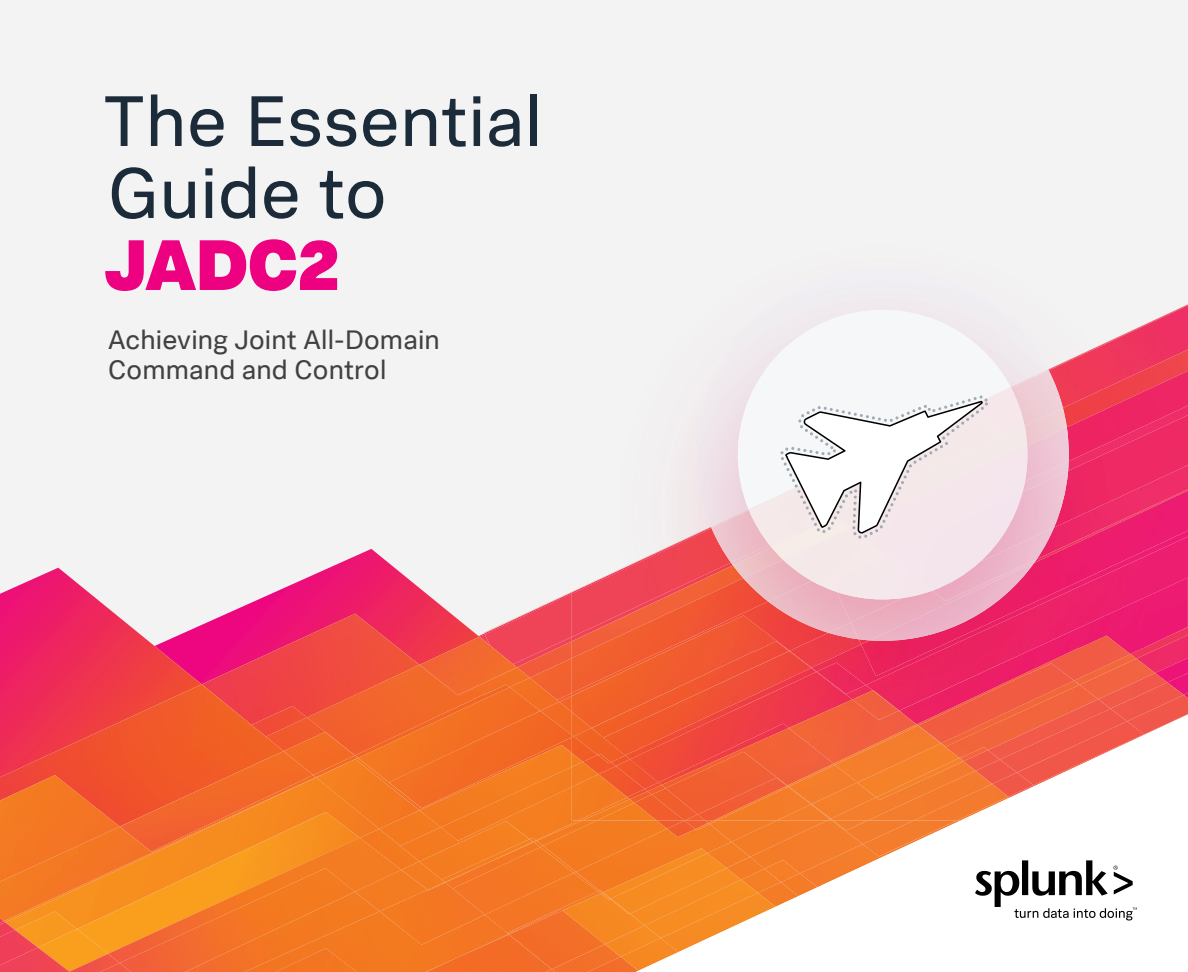
<style>
.page{position:relative;width:1188px;height:972px;background:#f3f3f3}
.page>*{position:absolute;margin:0;border:0;box-sizing:border-box;transform-origin:0 0}
.t1{font:72px/72px "Splunk Data Sans";letter-spacing:.005em;color:#1c2b39}
.t2{font:900 72px "Splunk Data Sans";letter-spacing:-.015em;color:#ed0181}
.t3{font:27px/30px "Splunk Data Sans";letter-spacing:.005em;color:#414042}
</style>
<div class="page">
<img style="left:490px;top:594px;width:82px;height:43px">
<img style="left:517px;top:637px;width:55px;height:4px">
<img style="left:490px;top:637px;width:27px;height:28px">
<img style="left:517px;top:641px;width:55px;height:24px">
<img style="left:490px;top:665px;width:40px;height:20px">
<svg style="left:0;top:549px;width:490px;height:226px"></svg>
<img style="left:313px;top:755px;width:42px;height:20px">
<img style="left:0;top:775px;width:316px;height:95px">
<img style="left:530px;top:658px;width:42px;height:38px">
<img style="left:509px;top:678px;width:50px;height:24px">
<img style="left:559px;top:696px;width:13px;height:6px">
<img style="left:540px;top:702px;width:32px;height:9px">
<img style="left:316px;top:759px;width:39px;height:18px">
<img style="left:5px;top:777px;width:374px;height:93px">
<div style="left:358px;top:687px;width:182px;height:50px;background:#f26a29"></div>
<img style="left:389px;top:711px;width:183px;height:26px">
<img style="left:355px;top:737px;width:217px;height:73px">
<img style="left:77px;top:812px;width:283px;height:58px">
<img style="left:555px;top:969px;width:33px;height:3px">
<img style="left:588px;top:957px;width:48px;height:15px">
<img style="left:552px;top:934px;width:53px;height:35px">
<div style="left:509px;top:934px;width:43px;height:38px;background:#f36b27"></div>
<img style="left:419px;top:861px;width:26px;height:21px">
<img style="left:379px;top:810px;width:21px;height:19px">
<img style="left:400px;top:787px;width:130px;height:74px">
<img style="left:360px;top:829px;width:59px;height:41px">
<img style="left:420px;top:745px;width:152px;height:82px">
<img style="left:441px;top:767px;width:131px;height:74px">
<img style="left:0;top:870px;width:427px;height:102px">
<img style="left:120px;top:963px;width:124px;height:9px">
<img style="left:108px;top:838px;width:293px;height:125px">
<img style="left:536px;top:821px;width:1px;height:17px">
<img style="left:427px;top:882px;width:18px;height:1px">
<img style="left:509px;top:891px;width:89px;height:42px">
<img style="left:244px;top:911px;width:265px;height:61px">
<div style="left:485px;top:873px;width:89px;height:42px;background:#f47724"></div>
<img style="left:445px;top:842px;width:95px;height:47px">
<div style="left:380px;top:883px;width:105px;height:62px;background:#f47722"></div>
<img style="left:574px;top:872px;width:25px;height:19px">
<div style="left:576px;top:821px;width:60px;height:51px;background:#f47b20"></div>
<img style="left:540px;top:846px;width:36px;height:27px">
<img style="left:537px;top:821px;width:60px;height:25px">
<svg style="left:530px;top:838px;width:13px;height:9px"></svg>
<img style="left:425px;top:958px;width:33px;height:14px">
<img style="left:605px;top:944px;width:16px;height:13px">
<img style="left:621px;top:944px;width:15px;height:27px">
<img style="left:563px;top:894px;width:73px;height:50px">
<img style="left:611px;top:899px;width:19px;height:15px">
<img style="left:630px;top:899px;width:6px;height:26px">
<svg style="left:598px;top:891px;width:13px;height:9px"></svg>
<img style="left:603px;top:848px;width:33px;height:51px">
<svg style="left:636px;top:821px;width:552px;height:151px;fill:#fff"></svg>
<img style="left:1090px;top:305px;width:98px;height:45px">
<img style="left:629px;top:350px;width:559px;height:215px">
<img style="left:601px;top:565px;width:132px;height:13px">
<img style="left:1067px;top:371px;width:121px;height:44px">
<div style="left:1067px;top:415px;width:121px;height:74px;background:#ee2964"></div>
<img style="left:572px;top:578px;width:196px;height:37px">
<img style="left:572px;top:615px;width:218px;height:97px">
<img style="left:572px;top:712px;width:20px;height:23px">
<img style="left:592px;top:641px;width:197px;height:87px">
<img style="left:574px;top:728px;width:51px;height:8px">
<img style="left:630px;top:759px;width:28px;height:23px">
<img style="left:616px;top:766px;width:29px;height:23px">
<img style="left:1068px;top:491px;width:120px;height:46px">
<img style="left:811px;top:537px;width:377px;height:163px">
<img style="left:625px;top:668px;width:191px;height:91px">
<img style="left:572px;top:736px;width:58px;height:30px">
<img style="left:583px;top:755px;width:33px;height:19px">
<img style="left:899px;top:578px;width:289px;height:122px">
<img style="left:658px;top:724px;width:131px;height:58px">
<img style="left:645px;top:782px;width:17px;height:7px">
<img style="left:627px;top:789px;width:21px;height:8px">
<img style="left:1184px;top:682px;width:4px;height:11px">
<img style="left:1155px;top:658px;width:33px;height:24px">
<img style="left:852px;top:690px;width:21px;height:10px">
<img style="left:789px;top:700px;width:128px;height:28px">
<img style="left:873px;top:690px;width:26px;height:21px">
<svg style="left:899px;top:711px;width:7px;height:5px"></svg>
<img style="left:698px;top:814px;width:7px;height:7px">
<img style="left:698px;top:788px;width:15px;height:26px">
<img style="left:666px;top:788px;width:32px;height:33px">
<img style="left:652px;top:795px;width:32px;height:26px">
<img style="left:662px;top:728px;width:172px;height:60px">
<img style="left:648px;top:785px;width:18px;height:10px">
<img style="left:630px;top:791px;width:22px;height:12px">
<img style="left:572px;top:774px;width:55px;height:47px">
<img style="left:572px;top:753px;width:11px;height:9px">
<img style="left:572px;top:762px;width:26px;height:25px">
<img style="left:578px;top:797px;width:52px;height:24px">
<img style="left:1137px;top:659px;width:18px;height:14px">
<img style="left:1131px;top:654px;width:6px;height:19px">
<img style="left:917px;top:636px;width:214px;height:88px">
<img style="left:918px;top:663px;width:156px;height:80px">
<img style="left:1168px;top:682px;width:16px;height:13px">
<img style="left:1098px;top:673px;width:70px;height:36px">
<img style="left:988px;top:699px;width:123px;height:15px">
<img style="left:1127px;top:695px;width:61px;height:19px">
<img style="left:941px;top:743px;width:18px;height:15px">
<img style="left:834px;top:724px;width:84px;height:37px">
<img style="left:835px;top:726px;width:106px;height:35px">
<img style="left:811px;top:819px;width:16px;height:2px">
<img style="left:811px;top:804px;width:1px;height:15px">
<img style="left:812px;top:804px;width:19px;height:15px">
<img style="left:831px;top:761px;width:129px;height:60px">
<img style="left:914px;top:784px;width:46px;height:37px">
<img style="left:713px;top:786px;width:74px;height:35px">
<img style="left:717px;top:787px;width:94px;height:34px">
<img style="left:788px;top:787px;width:1px;height:17px">
<img style="left:634px;top:803px;width:23px;height:18px">
<img style="left:787px;top:764px;width:48px;height:23px">
<img style="left:582px;top:799px;width:52px;height:22px">
<img style="left:789px;top:765px;width:68px;height:39px">
<img style="left:960px;top:714px;width:228px;height:107px">
<div style="left:696px;top:350px;width:352px;height:177px;background:#f0eaed"></div>
<img style="left:712px;top:371px;width:351px;height:192px">
<img style="left:731px;top:408px;width:336px;height:157px">
<img style="left:733px;top:547px;width:38px;height:31px">
<img style="left:1027px;top:427px;width:42px;height:55px">
<img style="left:1037px;top:562px;width:17px;height:39px">
<img style="left:1022px;top:471px;width:46px;height:91px">
<img style="left:828px;top:633px;width:23px;height:6px">
<img style="left:768px;top:592px;width:83px;height:41px">
<img style="left:743px;top:560px;width:69px;height:41px">
<img style="left:851px;top:559px;width:186px;height:81px">
<img style="left:837px;top:599px;width:33px;height:23px">
<img style="left:870px;top:563px;width:164px;height:78px">
<svg style="left:738px;top:313px;width:273px;height:196px"></svg>
<img style="left:749px;top:388px;width:276px;height:157px">
<img style="left:769px;top:426px;width:258px;height:121px">
<img style="left:771px;top:517px;width:12px;height:43px">
<img style="left:879px;top:446px;width:148px;height:104px">
<img style="left:932px;top:587px;width:47px;height:4px">
<img style="left:887px;top:492px;width:135px;height:95px">
<img style="left:812px;top:550px;width:75px;height:42px">
<img style="left:783px;top:539px;width:96px;height:42px">
<img style="left:927px;top:587px;width:5px;height:11px">
<div style="left:832px;top:556px;width:95px;height:43px;background:#f5e8ea"></div>
<svg style="left:780px;top:395px;width:208px;height:144px"></svg>
<svg style="left:975px;top:860px;width:162px;height:60px"></svg>
<h1 class="t1" style="left:103px;top:84px;width:441px">The Essential<br>Guide to</h1>
<h1 class="t2" style="left:104px;top:220px;width:238px">JADC2</h1>
<p class="t3" style="left:108px;top:324px;width:333px">Achieving Joint All-Domain<br>Command and Control</p>
</div>
